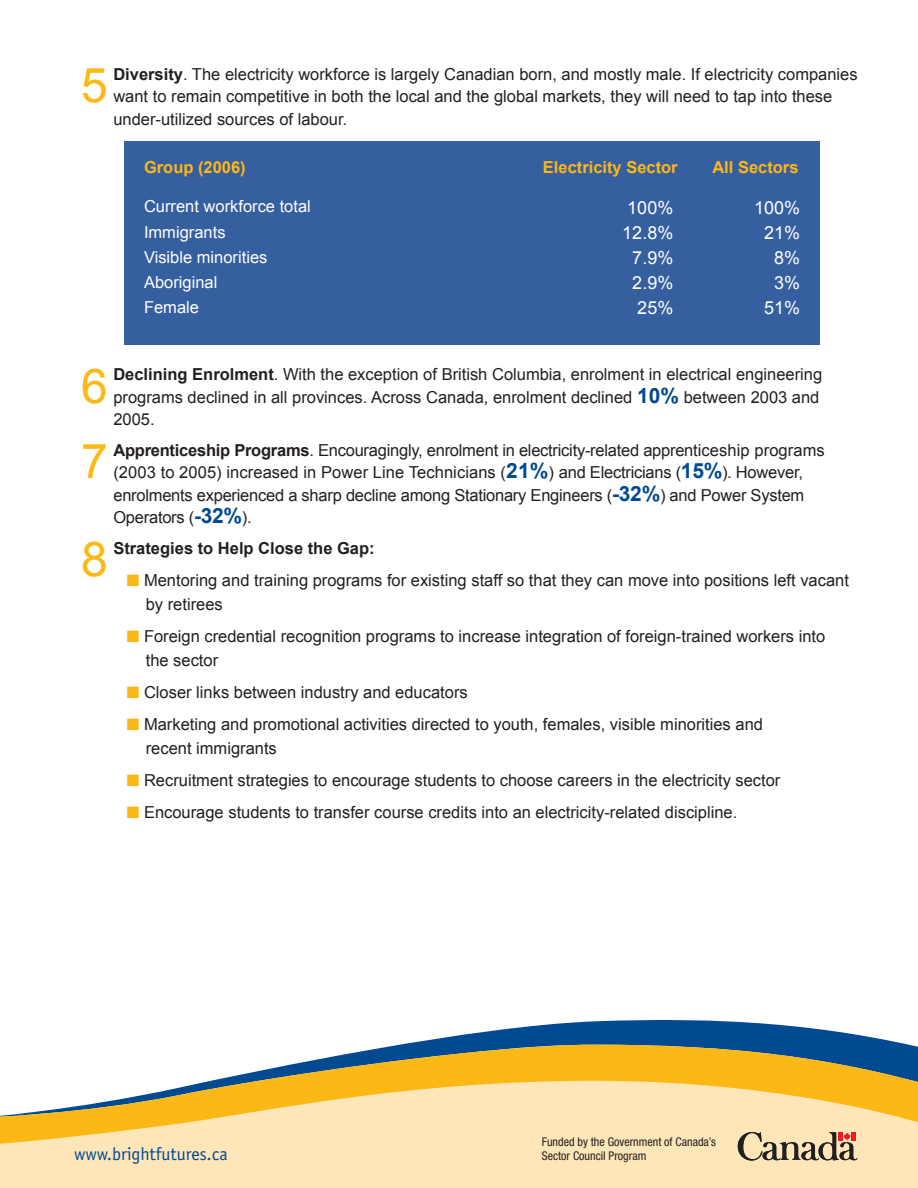
<style>
.page{position:relative;width:918px;height:1188px;background:#fff}
.page>*{position:absolute;margin:0;border:0;box-sizing:border-box;transform-origin:0 0}
.t1{font:48px "Arial";color:#fcb814}
.t2{font:18px "Arial";color:#fff}
.t3{font:18px "Officina Sans";color:#014990}
.t4{font:16.5px/22.5px "Arial";color:#231f20}
.t5{font:16.5px "Arial";color:#fff}
.t6{font:700 16.5px "Arial";color:#fcb814}
.t7{font:700 16.5px "Arial";color:#231f20}
.t8{font:condensed 12px/14.4px "Helvetica Neue";color:#231f20}
.s1{font-weight:700}
.s2{font-weight:700;font-size:21px;color:#014990}
.s3{color:#fcb814}
</style>
<div class="page">
<div style="left:0;top:1146px;width:918px;height:42px;background:#fee6b9"></div>
<svg style="left:398px;top:1020px;width:512px;height:25px;fill:#014990"></svg>
<svg style="left:0;top:1045px;width:918px;height:101px"></svg>
<svg style="left:738px;top:1132px;width:119px;height:29px;background:#bba285"></svg>
<div style="left:124px;top:141px;width:696px;height:204px;background:#365fa0"></div>
<h1 class="t1" style="left:81px;top:58px;width:28px">5</h1>
<p class="t4" style="left:113px;top:62px;width:746px"><span class="s1">Diversity</span>. The electricity workforce is largely Canadian born, and mostly male. If electricity companies want to remain competitive in both the local and the global markets, they will need to tap into these under-utilized sources of labour.</p>
<p class="t6" style="left:144px;top:157px;width:103px">Group (2006)</p>
<p class="t6" style="left:543px;top:157px;width:136px">Electricity Sector</p>
<p class="t6" style="left:712px;top:157px;width:88px">All Sectors</p>
<p class="t5" style="left:144px;top:197px;width:168px">Current workforce total</p>
<p class="t2" style="left:627px;top:197px;width:48px">100%</p>
<p class="t2" style="left:754px;top:197px;width:48px">100%</p>
<p class="t5" style="left:144px;top:223px;width:83px">Immigrants</p>
<p class="t2" style="left:622px;top:222px;width:53px">12.8%</p>
<p class="t2" style="left:764px;top:222px;width:38px">21%</p>
<p class="t5" style="left:144px;top:248px;width:125px">Visible minorities</p>
<p class="t2" style="left:632px;top:247px;width:43px">7.9%</p>
<p class="t2" style="left:774px;top:247px;width:28px">8%</p>
<p class="t5" style="left:144px;top:273px;width:75px">Aboriginal</p>
<p class="t2" style="left:632px;top:272px;width:43px">2.9%</p>
<p class="t2" style="left:774px;top:272px;width:28px">3%</p>
<p class="t5" style="left:144px;top:298px;width:57px">Female</p>
<p class="t2" style="left:637px;top:298px;width:38px">25%</p>
<p class="t2" style="left:764px;top:298px;width:38px">51%</p>
<h1 class="t1" style="left:81px;top:359px;width:28px">6</h1>
<p class="t4" style="left:113px;top:363px;width:710px"><span class="s1">Declining Enrolment</span>. With the exception of British Columbia, enrolment in electrical engineering programs declined in all provinces. Across Canada, enrolment declined <span class="s2">10%</span> between 2003 and<br>2005.</p>
<h1 class="t1" style="left:81px;top:434px;width:28px">7</h1>
<p class="t4" style="left:113px;top:439px;width:713px"><span class="s1">Apprenticeship Programs</span>. Encouragingly, enrolment in electricity-related apprenticeship programs (2003 to 2005) increased in Power Line Technicians (<span class="s2">21%</span>) and Electricians (<span class="s2">15%</span>). However, enrolments experienced a sharp decline among Stationary Engineers (<span class="s2">-32%</span>) and Power System Operators (<span class="s2">-32%</span>).</p>
<h1 class="t1" style="left:81px;top:532px;width:28px">8</h1>
<p class="t7" style="left:113px;top:539px;width:263px">Strategies to Help Close the Gap:</p>
<p class="t4" style="left:146px;top:568px;width:705px;line-height:24px;text-indent:-19px"><span class="s3">■</span> Mentoring and training programs for existing staff so that they can move into positions left vacant by retirees</p>
<p class="t4" style="left:146px;top:624px;width:681px;line-height:24px;text-indent:-19px"><span class="s3">■</span> Foreign credential recognition programs to increase integration of foreign-trained workers into the sector</p>
<p class="t4" style="left:127px;top:681px;width:342px"><span class="s3">■</span> Closer links between industry and educators</p>
<p class="t4" style="left:146px;top:712px;width:619px;line-height:24px;text-indent:-19px"><span class="s3">■</span> Marketing and promotional activities directed to youth, females, visible minorities and recent immigrants</p>
<p class="t4" style="left:127px;top:769px;width:655px"><span class="s3">■</span> Recruitment strategies to encourage students to choose careers in the electricity sector</p>
<p class="t4" style="left:127px;top:801px;width:612px"><span class="s3">■</span> Encourage students to transfer course credits into an electricity-related discipline.</p>
<p class="t3" style="left:74px;top:1144px;width:155px">www.brightfutures.ca</p>
<p class="t8" style="left:542px;top:1134px;width:176px">Funded by the Government of Canada’s<br>Sector Council Program</p>
</div>
